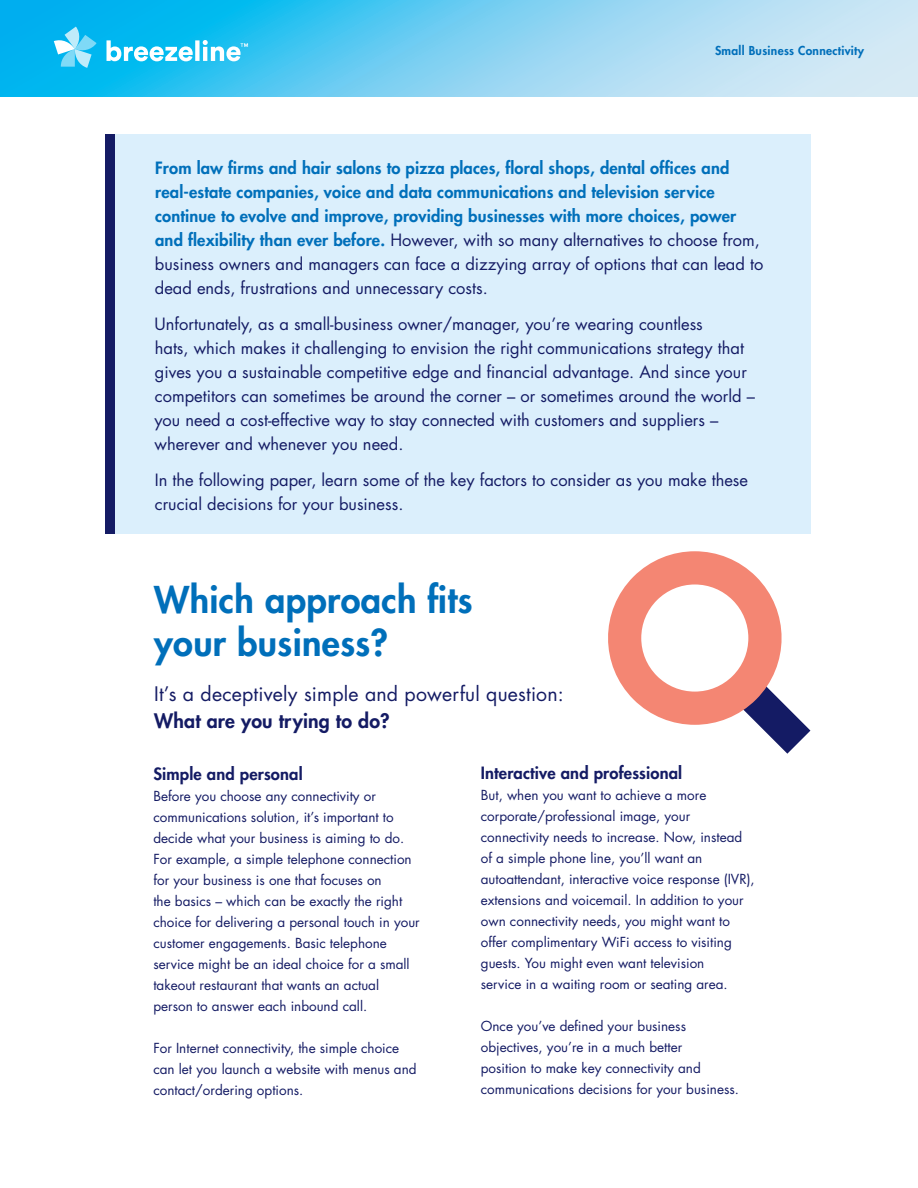
<style>
.page{position:relative;width:918px;height:1188px;background:#fff}
.page>*{position:absolute;margin:0;border:0;box-sizing:border-box;transform-origin:0 0}
.t1{font:800 36px "Futura Std";letter-spacing:.01em;color:#006fba}
.t2{font:19.5px "Futura Std";letter-spacing:.01em;color:#141b64}
.t3{font:800 19.5px "Futura Std";letter-spacing:.01em;color:#141b64}
.t4{font:16.5px/24px "Futura Std";color:#141b64}
.t5{font:800 16.5px/24px "Futura Std";letter-spacing:.01em;color:#006fba}
.t6{font:800 16.5px "Futura Std";letter-spacing:.01em;color:#141b64}
.t7{font:13.5px/21px "Futura Std";color:#141b64}
.t8{font:800 12px "Futura Std";letter-spacing:.025em;color:#006fba}
.s1{font-weight:400;color:#141b64}
</style>
<div class="page">
<svg style="left:0;top:0;width:918px;height:96px;background:#75d0f2"></svg>
<svg style="left:107px;top:40px;width:141px;height:21px"></svg>
<svg style="left:54px;top:27px;width:43px;height:41px;background:#5bcef4"></svg>
<div style="left:110px;top:134px;width:700px;height:399px;background:#dbeffc"></div>
<div style="left:105px;top:134px;width:10px;height:400px;background:#141b64"></div>
<svg style="left:608px;top:551px;width:202px;height:203px"></svg>
<p class="t8" style="left:715px;top:43px;width:151px">Small Business Connectivity</p>
<p class="t5" style="left:155px;top:156px;width:610px">From law firms and hair salons to pizza places, floral shops, dental offices and real-estate companies, voice and data communications and television service continue to evolve and improve, providing businesses with more choices, power and flexibility than ever before. <span class="s1">However, with so many alternatives to choose from, business owners and managers can face a dizzying array of options that can lead to dead ends, frustrations and unnecessary costs.</span></p>
<p class="t4" style="left:154px;top:313px;width:602px">Unfortunately, as a small-business owner/manager, you’re wearing countless<br>hats, which makes it challenging to envision the right communications strategy that gives you a sustainable competitive edge and financial advantage. And since your competitors can sometimes be around the corner – or sometimes around the world – you need a cost-effective way to stay connected with customers and suppliers –</p>
<p class="t4" style="left:154px;top:433px;width:250px">wherever and whenever you need.</p>
<p class="t4" style="left:155px;top:469px;width:595px">In the following paper, learn some of the key factors to consider as you make these crucial decisions for your business.</p>
<p class="t1" style="left:154px;top:577px;width:320px">Which approach fits</p>
<p class="t1" style="left:154px;top:620px;width:236px">your business?</p>
<p class="t2" style="left:154px;top:682px;width:411px">It’s a deceptively simple and powerful question:</p>
<p class="t3" style="left:154px;top:709px;width:237px">What are you trying to do?</p>
<p class="t6" style="left:153px;top:764px;width:151px">Simple and personal</p>
<p class="t7" style="left:153px;top:786px;width:224px">Before you choose any connectivity or</p>
<p class="t7" style="left:153px;top:807px;width:242px">communications solution, it’s important to</p>
<p class="t7" style="left:153px;top:828px;width:252px">decide what your business is aiming to do.</p>
<p class="t7" style="left:153px;top:849px;width:260px">For example, a simple telephone connection</p>
<p class="t7" style="left:153px;top:870px;width:230px">for your business is one that focuses on</p>
<p class="t7" style="left:153px;top:891px;width:250px">the basics – which can be exactly the right</p>
<p class="t7" style="left:153px;top:912px;width:268px">choice for delivering a personal touch in your</p>
<p class="t7" style="left:153px;top:933px;width:235px">customer engagements. Basic telephone</p>
<p class="t7" style="left:153px;top:954px;width:258px">service might be an ideal choice for a small</p>
<p class="t7" style="left:153px;top:975px;width:227px">takeout restaurant that wants an actual</p>
<p class="t7" style="left:153px;top:996px;width:215px">person to answer each inbound call.</p>
<p class="t7" style="left:153px;top:1038px;width:247px">For Internet connectivity, the simple choice</p>
<p class="t7" style="left:153px;top:1059px;width:265px">can let you launch a website with menus and</p>
<p class="t7" style="left:153px;top:1080px;width:152px">contact/ordering options.</p>
<p class="t6" style="left:481px;top:762px;width:203px">Interactive and professional</p>
<p class="t7" style="left:481px;top:785px;width:227px">But, when you want to achieve a more</p>
<p class="t7" style="left:481px;top:806px;width:211px">corporate/professional image, your</p>
<p class="t7" style="left:481px;top:827px;width:263px">connectivity needs to increase. Now, instead</p>
<p class="t7" style="left:481px;top:848px;width:275px">of a simple phone line, you’ll want an autoattendant, interactive voice response (IVR),</p>
<p class="t7" style="left:481px;top:890px;width:264px">extensions and voicemail. In addition to your</p>
<p class="t7" style="left:481px;top:911px;width:251px">own connectivity needs, you might want to</p>
<p class="t7" style="left:481px;top:932px;width:253px">offer complimentary WiFi access to visiting</p>
<p class="t7" style="left:481px;top:953px;width:225px">guests. You might even want television</p>
<p class="t7" style="left:481px;top:974px;width:248px">service in a waiting room or seating area.</p>
<p class="t7" style="left:481px;top:1016px;width:207px">Once you’ve defined your business</p>
<p class="t7" style="left:481px;top:1037px;width:203px">objectives, you’re in a much better</p>
<p class="t7" style="left:481px;top:1058px;width:221px">position to make key connectivity and</p>
<p class="t7" style="left:481px;top:1079px;width:260px">communications decisions for your business.</p>
</div>
